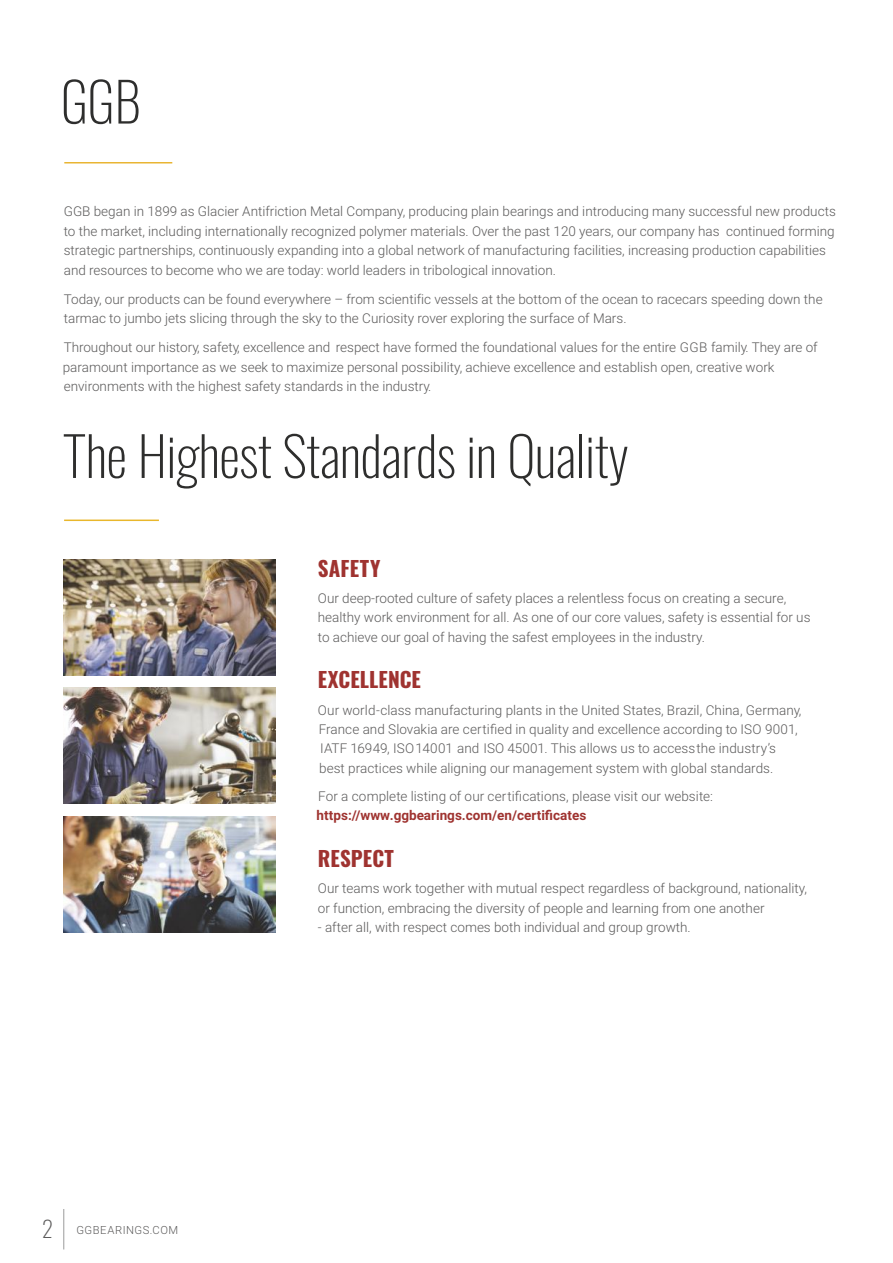
<style>
.page{position:relative;width:893px;height:1263px;background:#fff}
.page>*{position:absolute;margin:0;border:0;box-sizing:border-box;transform-origin:0 0}
.t1{font:200 54px "Oswald";letter-spacing:-.01em;color:#2e2e2d}
.t2{font:700 21px "Oswald";letter-spacing:.005em;color:#9f3330}
.t3{font:300 13.5px/19.5px "Roboto";color:#5c5b5b}
.t4{font:700 13.5px "Roboto";color:#9f3330}
.t5{font:300 11.25px "Roboto";letter-spacing:.045em;color:#5c5b5b}
.s1{font-family:"Oswald";font-weight:200;font-size:22.5px}
</style>
<div class="page">
<hr style="left:63px;top:1209px;width:1px;height:40px;background:#9c9c9c">
<hr style="left:64px;top:162px;width:108px;height:1px;background:#e9b533">
<img style="left:64px;top:559px;width:212px;height:116px">
<img style="left:64px;top:688px;width:212px;height:115px">
<img style="left:64px;top:816px;width:212px;height:116px">
<hr style="left:64px;top:519px;width:95px;height:2px;background:#e9b72c">
<h1 class="t1" style="left:61px;top:65px;width:82px">GGB</h1>
<p class="t3" style="left:64px;top:203px;width:773px">GGB began in 1899 as Glacier Antifriction Metal Company, producing plain bearings and introducing many successful new products to the market, including internationally recognized polymer materials. Over the past 120 years, our company has continued forming strategic partnerships, continuously expanding into a global network of manufacturing facilities, increasing production capabilities and resources to become who we are today: world leaders in tribological innovation.</p>
<p class="t3" style="left:64px;top:291px;width:760px">Today, our products can be found everywhere – from scientific vessels at the bottom of the ocean to racecars speeding down the tarmac to jumbo jets slicing through the sky to the Curiosity rover exploring the surface of Mars.</p>
<p class="t3" style="left:63px;top:339px;width:756px">Throughout our history, safety, excellence and respect have formed the foundational values for the entire GGB family. They are of paramount importance as we seek to maximize personal possibility, achieve excellence and establish open, creative work environments with the highest safety standards in the industry.</p>
<h1 class="t1" style="left:64px;top:419px;width:566px">The Highest Standards in Quality</h1>
<h2 class="t2" style="left:318px;top:554px;width:64px">SAFETY</h2>
<p class="t3" style="left:318px;top:590px;width:494px">Our deep-rooted culture of safety places a relentless focus on creating a secure, healthy work environment for all. As one of our core values, safety is essential for us to achieve our goal of having the safest employees in the industry.</p>
<h2 class="t2" style="left:318px;top:665px;width:105px">EXCELLENCE</h2>
<p class="t3" style="left:318px;top:701px;width:485px">Our world-class manufacturing plants in the United States, Brazil, China, Germany, France and Slovakia are certified in quality and excellence according to ISO 9001, IATF 16949, ISO 14001 and ISO 45001. This allows us to access the industry’s best practices while aligning our management system with global standards.</p>
<p class="t3" style="left:318px;top:788px;width:396px">For a complete listing of our certifications, please visit our website:</p>
<p class="t4" style="left:317px;top:806px;width:271px">https://www.ggbearings.com/en/certificates</p>
<p class="t5" style="left:42px;top:1226px;width:138px"><span class="s1">2</span> GGBEARINGS.COM</p>
<h2 class="t2" style="left:318px;top:844px;width:78px">RESPECT</h2>
<p class="t3" style="left:318px;top:880px;width:491px">Our teams work together with mutual respect regardless of background, nationality, or function, embracing the diversity of people and learning from one another</p>
<p class="t3" style="left:318px;top:919px;width:374px">- after all, with respect comes both individual and group growth.</p>
</div>
